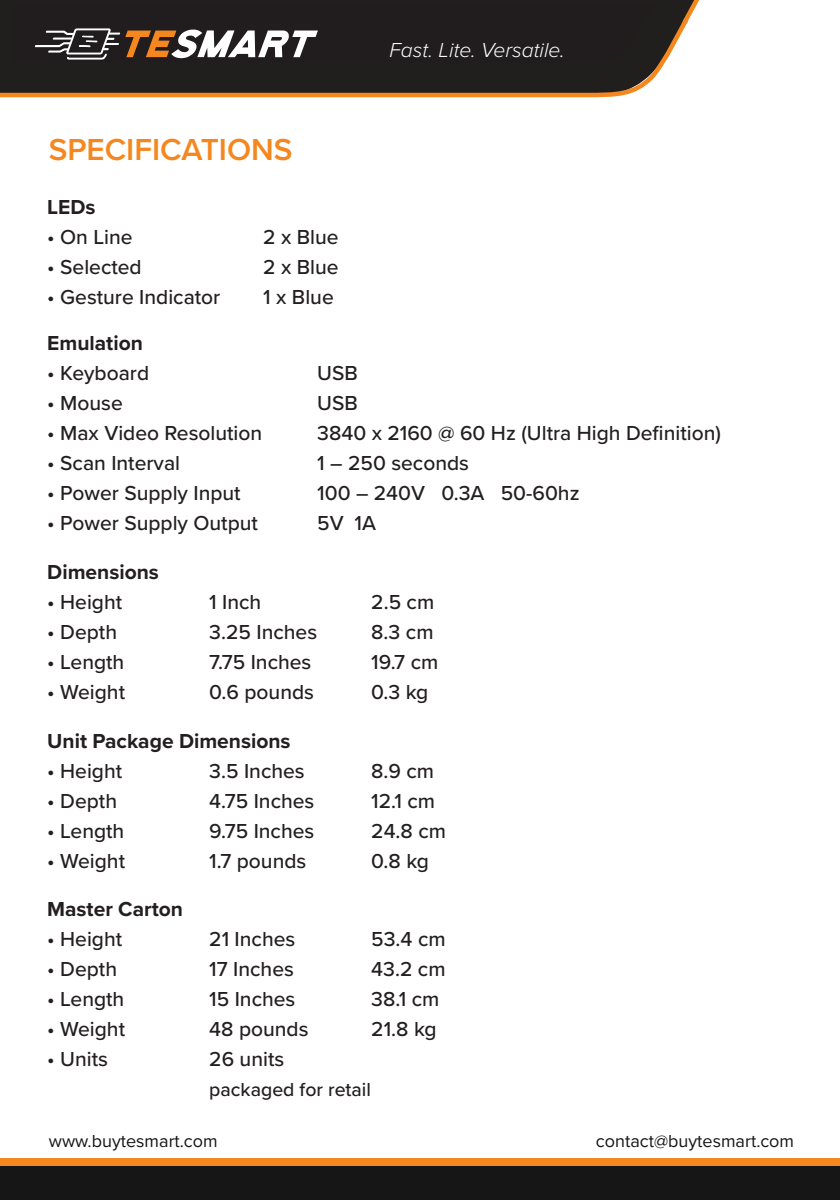
<style>
.page{position:relative;width:840px;height:1200px;background:#fff}
.page>*{position:absolute;margin:0;border:0;box-sizing:border-box;transform-origin:0 0}
.t1{font:600 31.5px "Proxima Nova";color:#f5871f}
.t2{font:500 21px "Proxima Nova";color:#231f20}
.t3{font:700 21px "Proxima Nova";color:#231f20}
.t4{font:italic 300 21px "Proxima Nova";color:#fff}
.t5{font:500 19.5px "Proxima Nova";color:#231f20}
.t6{font:18px "Proxima Nova";color:#161616}
</style>
<div class="page">
<div style="left:0;top:0;width:638px;height:15px;background:#211d1e"></div>
<svg style="left:0;top:15px;width:678px;height:83px;background:#372d26"></svg>
<svg style="left:638px;top:0;width:62px;height:41px"></svg>
<div style="left:0;top:1165px;width:840px;height:35px;background:#161616"></div>
<div style="left:0;top:1158px;width:840px;height:7px;background:#f5871f"></div>
<svg style="left:34px;top:27px;width:284px;height:34px"></svg>
<h1 class="t1" style="left:49px;top:126px;width:245px">SPECIFICATIONS</h1>
<p class="t4" style="left:390px;top:34px;width:177px">Fast. Lite. Versatile.</p>
<p class="t3" style="left:47px;top:191px;width:50px">LEDs</p>
<p class="t2" style="left:47px;top:221px;width:87px">• On Line</p>
<p class="t2" style="left:263px;top:221px;width:77px">2 x Blue</p>
<p class="t2" style="left:47px;top:251px;width:96px">• Selected</p>
<p class="t2" style="left:263px;top:251px;width:77px">2 x Blue</p>
<p class="t2" style="left:47px;top:281px;width:175px">• Gesture Indicator</p>
<p class="t2" style="left:263px;top:281px;width:72px">1 x Blue</p>
<p class="t3" style="left:47px;top:327px;width:97px">Emulation</p>
<p class="t2" style="left:47px;top:357px;width:103px">• Keyboard</p>
<p class="t2" style="left:317px;top:357px;width:42px">USB</p>
<p class="t2" style="left:47px;top:387px;width:77px">• Mouse</p>
<p class="t2" style="left:317px;top:387px;width:42px">USB</p>
<p class="t2" style="left:47px;top:417px;width:216px">• Max Video Resolution</p>
<p class="t2" style="left:317px;top:417px;width:405px">3840 x 2160 @ 60 Hz (Ultra High Definition)</p>
<p class="t2" style="left:47px;top:447px;width:134px">• Scan Interval</p>
<p class="t2" style="left:317px;top:447px;width:153px">1 – 250 seconds</p>
<p class="t2" style="left:47px;top:477px;width:195px">• Power Supply Input</p>
<p class="t2" style="left:317px;top:477px;width:264px">100 – 240V 0.3A 50-60hz</p>
<p class="t2" style="left:47px;top:507px;width:212px">• Power Supply Output</p>
<p class="t2" style="left:317px;top:507px;width:60px">5V 1A</p>
<p class="t3" style="left:47px;top:556px;width:113px">Dimensions</p>
<p class="t2" style="left:47px;top:586px;width:76px">• Height</p>
<p class="t2" style="left:209px;top:586px;width:54px">1 Inch</p>
<p class="t2" style="left:371px;top:586px;width:64px">2.5 cm</p>
<p class="t2" style="left:47px;top:616px;width:71px">• Depth</p>
<p class="t2" style="left:209px;top:616px;width:109px">3.25 Inches</p>
<p class="t2" style="left:371px;top:616px;width:64px">8.3 cm</p>
<p class="t2" style="left:47px;top:646px;width:79px">• Length</p>
<p class="t2" style="left:209px;top:646px;width:104px">7.75 Inches</p>
<p class="t2" style="left:371px;top:646px;width:69px">19.7 cm</p>
<p class="t2" style="left:47px;top:676px;width:79px">• Weight</p>
<p class="t2" style="left:209px;top:676px;width:106px">0.6 pounds</p>
<p class="t2" style="left:371px;top:676px;width:59px">0.3 kg</p>
<p class="t3" style="left:47px;top:725px;width:245px">Unit Package Dimensions</p>
<p class="t2" style="left:47px;top:755px;width:76px">• Height</p>
<p class="t2" style="left:209px;top:755px;width:97px">3.5 Inches</p>
<p class="t2" style="left:371px;top:755px;width:64px">8.9 cm</p>
<p class="t2" style="left:47px;top:785px;width:71px">• Depth</p>
<p class="t2" style="left:209px;top:785px;width:107px">4.75 Inches</p>
<p class="t2" style="left:371px;top:785px;width:65px">12.1 cm</p>
<p class="t2" style="left:47px;top:815px;width:79px">• Length</p>
<p class="t2" style="left:209px;top:815px;width:107px">9.75 Inches</p>
<p class="t2" style="left:371px;top:815px;width:76px">24.8 cm</p>
<p class="t2" style="left:47px;top:845px;width:79px">• Weight</p>
<p class="t2" style="left:209px;top:845px;width:99px">1.7 pounds</p>
<p class="t2" style="left:371px;top:845px;width:59px">0.8 kg</p>
<p class="t3" style="left:47px;top:893px;width:137px">Master Carton</p>
<p class="t2" style="left:47px;top:923px;width:76px">• Height</p>
<p class="t2" style="left:209px;top:923px;width:88px">21 Inches</p>
<p class="t2" style="left:371px;top:923px;width:76px">53.4 cm</p>
<p class="t2" style="left:47px;top:953px;width:71px">• Depth</p>
<p class="t2" style="left:209px;top:953px;width:86px">17 Inches</p>
<p class="t2" style="left:371px;top:953px;width:76px">43.2 cm</p>
<p class="t2" style="left:47px;top:983px;width:79px">• Length</p>
<p class="t2" style="left:209px;top:983px;width:88px">15 Inches</p>
<p class="t2" style="left:371px;top:983px;width:70px">38.1 cm</p>
<p class="t2" style="left:47px;top:1013px;width:79px">• Weight</p>
<p class="t2" style="left:209px;top:1013px;width:101px">48 pounds</p>
<p class="t2" style="left:371px;top:1013px;width:67px">21.8 kg</p>
<p class="t2" style="left:47px;top:1043px;width:62px">• Units</p>
<p class="t2" style="left:209px;top:1043px;width:76px">26 units</p>
<p class="t5" style="left:209px;top:1075px;width:163px">packaged for retail</p>
<p class="t6" style="left:49px;top:1128px;width:170px">www.buytesmart.com</p>
<p class="t6" style="left:596px;top:1128px;width:200px">contact@buytesmart.com</p>
</div>
